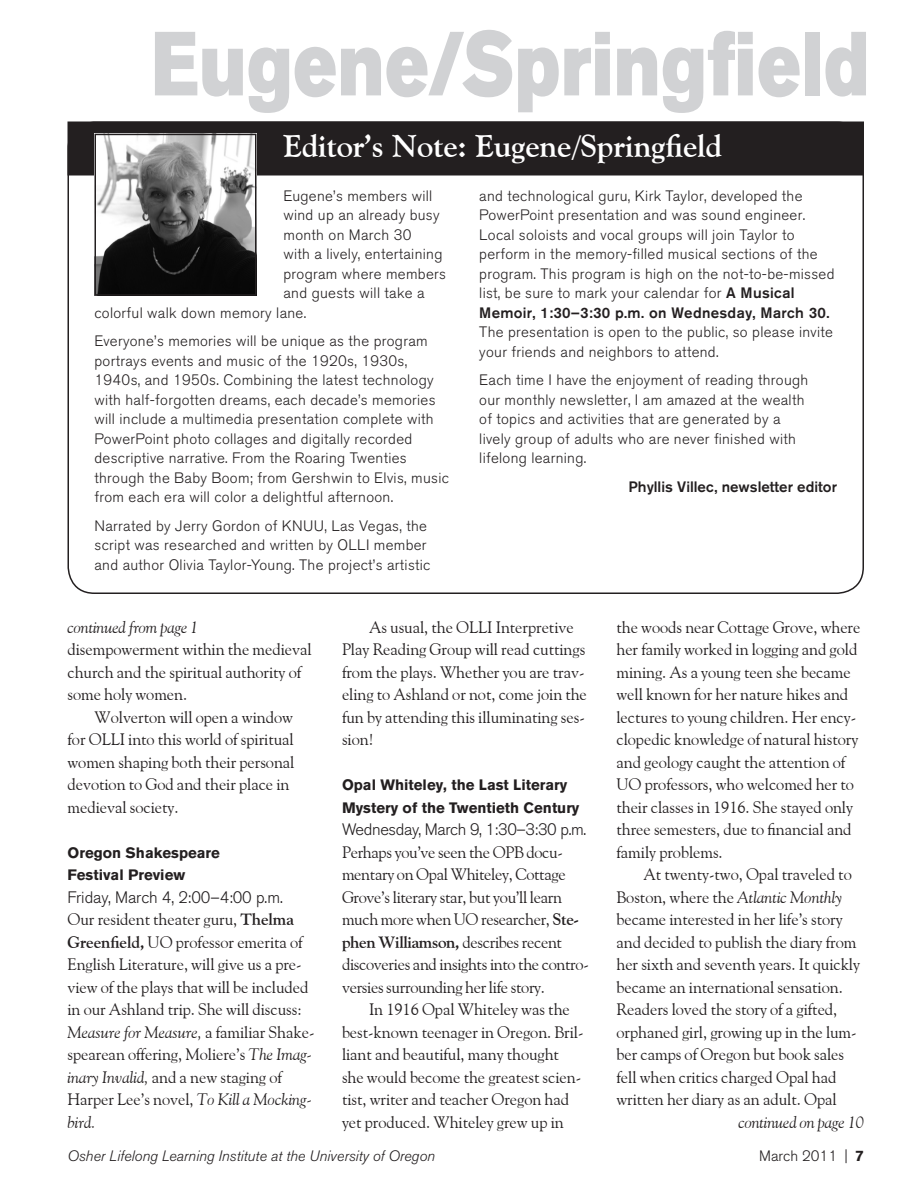
<style>
.page{position:relative;width:918px;height:1188px;background:#fff}
.page>*{position:absolute;margin:0;border:0;box-sizing:border-box;transform-origin:0 0}
.t1{font:90px "Akzidenz Grotesk BQ Super";letter-spacing:.015em;color:#d1d2d4;scale:.8 1}
.Heading{font:700 31.5px "Goudy Old Style BT";letter-spacing:-.005em;color:#fff}
.Body_Text{font:16.5px/22.5px "Goudy Old Style BT";letter-spacing:-.005em;color:#231f20}
.Body_Text_-_1st_Para{font:16.5px/22.5px "Goudy Old Style BT";letter-spacing:-.005em;color:#231f20}
.Event_Date{font:300 16.5px "Akzidenz Grotesk BQ";letter-spacing:-.02em;color:#231f20}
.t2{font:italic 16.5px "Goudy Old Style BT";letter-spacing:-.01em;color:#231f20}
.Body_Text-2{font:300 15px/19.5px "Akzidenz Grotesk BQ";letter-spacing:.02em;color:#231f20}
.Sub_Head{font:700 15px/22.5px "Akzidenz Grotesk BQ";color:#231f20}
.t3{font:italic 300 15px "Akzidenz Grotesk BQ";color:#231f20}
.Editor_Name{font:500 15px "Akzidenz Grotesk BQ";color:#231f20}
.Body_Text-3{font:300 15px "Akzidenz Grotesk BQ";color:#231f20}
.s1{font-weight:500}
.s2{font-weight:700}
.s3{font-style:italic}
</style>
<div class="page">
<div style="left:68px;top:122px;width:795px;height:53px;background:#231f20"></div>
<div style="left:68px;top:122px;width:796px;height:54px;border:2px solid #231f20"></div>
<img style="left:97px;top:137px;width:156px;height:156px">
<div style="left:94px;top:134px;width:162px;height:162px;border:2px solid #231f20"></div>
<h1 class="t1" style="left:152px;top:12px;width:898px">Eugene/Springfield</h1>
<h2 class="Heading" style="left:284px;top:126px;width:440px">Editor’s Note: Eugene/Springfield</h2>
<p class="Body_Text-2" style="left:284px;top:186px;width:150px">Eugene’s members will</p>
<p class="Body_Text-2" style="left:284px;top:206px;width:158px">wind up an already busy</p>
<p class="Body_Text-2" style="left:284px;top:225px;width:129px">month on March 30</p>
<p class="Body_Text-2" style="left:284px;top:245px;width:160px">with a lively, entertaining</p>
<p class="Body_Text-2" style="left:284px;top:264px;width:164px">program where members</p>
<p class="Body_Text-2" style="left:284px;top:284px;width:143px">and guests will take a</p>
<p class="Body_Text-2" style="left:94px;top:303px;width:212px">colorful walk down memory lane.</p>
<p class="Body_Text-2" style="left:94px;top:332px;width:356px">Everyone’s memories will be unique as the program portrays events and music of the 1920s, 1930s, 1940s, and 1950s. Combining the latest technology with half-forgotten dreams, each decade’s memories will include a multimedia presentation complete with PowerPoint photo collages and digitally recorded descriptive narrative. From the Roaring Twenties through the Baby Boom; from Gershwin to Elvis, music from each era will color a delightful afternoon.</p>
<p class="Body_Text-2" style="left:94px;top:516px;width:337px">Narrated by Jerry Gordon of KNUU, Las Vegas, the script was researched and written by OLLI member and author Olivia Taylor-Young. The project’s artistic</p>
<p class="Body_Text-2" style="left:479px;top:186px;width:357px">and technological guru, Kirk Taylor, developed the PowerPoint presentation and was sound engineer.<br>Local soloists and vocal groups will join Taylor to perform in the memory-filled musical sections of the program. This program is high on the not-to-be-missed list, be sure to mark your calendar for <span class="s1">A Musical Memoir, 1:30–3:30 p.m. on Wednesday, March 30.<br></span>The presentation is open to the public, so please invite your friends and neighbors to attend.</p>
<p class="Body_Text-2" style="left:479px;top:371px;width:331px">Each time I have the enjoyment of reading through our monthly newsletter, I am amazed at the wealth of topics and activities that are generated by a lively group of adults who are never finished with lifelong learning.</p>
<p class="Editor_Name" style="left:629px;top:477px;width:210px">Phyllis Villec, newsletter editor</p>
<p class="t2" style="left:68px;top:617px;width:132px">continued from page 1</p>
<p class="Body_Text" style="left:68px;top:638px;width:246px">disempowerment within the medieval church and the spiritual authority of some holy women.</p>
<p class="Body_Text" style="left:68px;top:705px;width:229px;text-indent:27px">Wolverton will open a window for OLLI into this world of spiritual women shaping both their personal devotion to God and their place in medieval society.</p>
<h2 class="Sub_Head" style="left:68px;top:841px;width:154px">Oregon Shakespeare<br>Festival Preview</h2>
<h3 class="Event_Date" style="left:68px;top:888px;width:215px">Friday, March 4, 2:00–4:00 p.m.</h3>
<p class="Body_Text_-_1st_Para" style="left:68px;top:908px;width:248px">Our resident theater guru, <span class="s2">Thelma Greenfield,</span> UO professor emerita of English Literature, will give us a pre&shy;view of the plays that will be included in our Ashland trip. She will discuss:<br><span class="s3">Measure for Measure,</span> a familiar Shake&shy;spearean offering, Moliere’s <span class="s3">The Imag&shy;inary Invalid,</span> and a new staging of Harper Lee’s novel, <span class="s3">To Kill a Mocking&shy;bird.</span></p>
<p class="Body_Text" style="left:342px;top:615px;width:246px;text-indent:27px">As usual, the OLLI Interpretive<br>Play Reading Group will read cuttings from the plays. Whether you are trav&shy;eling to Ashland or not, come join the fun by attending this illuminating ses&shy;sion!</p>
<h2 class="Sub_Head" style="left:342px;top:774px;width:239px">Opal Whiteley, the Last Literary<br>Mystery of the Twentieth Century</h2>
<h3 class="Event_Date" style="left:342px;top:820px;width:244px">Wednesday, March 9, 1:30–3:30 p.m.</h3>
<p class="Body_Text_-_1st_Para" style="left:342px;top:840px;width:248px">Perhaps you’ve seen the OPB docu&shy;mentary on Opal Whiteley, Cottage Grove’s literary star, but you’ll learn much more when UO researcher, <span class="s2">Ste&shy;phen Williamson,</span> describes recent discoveries and insights into the contro&shy;versies surrounding her life story.</p>
<p class="Body_Text" style="left:342px;top:998px;width:243px;text-indent:27px">In 1916 Opal Whiteley was the best-known teenager in Oregon. Bril&shy;liant and beautiful, many thought she would become the greatest scien&shy;tist, writer and teacher Oregon had yet produced. Whiteley grew up in</p>
<p class="Body_Text" style="left:616px;top:615px;width:245px">the woods near Cottage Grove, where her family worked in logging and gold mining. As a young teen she became well known for her nature hikes and lectures to young children. Her ency&shy;clopedic knowledge of natural history and geology caught the attention of UO professors, who welcomed her to their classes in 1916. She stayed only three semesters, due to financial and family problems.</p>
<p class="Body_Text" style="left:616px;top:863px;width:245px;text-indent:27px">At twenty-two, Opal traveled to Boston, where the <span class="s3">Atlantic Monthly </span>became interested in her life’s story and decided to publish the diary from her sixth and seventh years. It quickly became an international sensation.<br>Readers loved the story of a gifted, orphaned girl, growing up in the lum&shy;ber camps of Oregon but book sales fell when critics charged Opal had written her diary as an adult. Opal</p>
<p class="t2" style="left:738px;top:1112px;width:127px">continued on page 10</p>
<p class="t3" style="left:68px;top:1147px;width:369px">Osher Lifelong Learning Institute at the University of Oregon</p>
<p class="Body_Text-3" style="left:759px;top:1147px;width:106px">March 2011 | <span class="s2">7</span></p>
</div>
